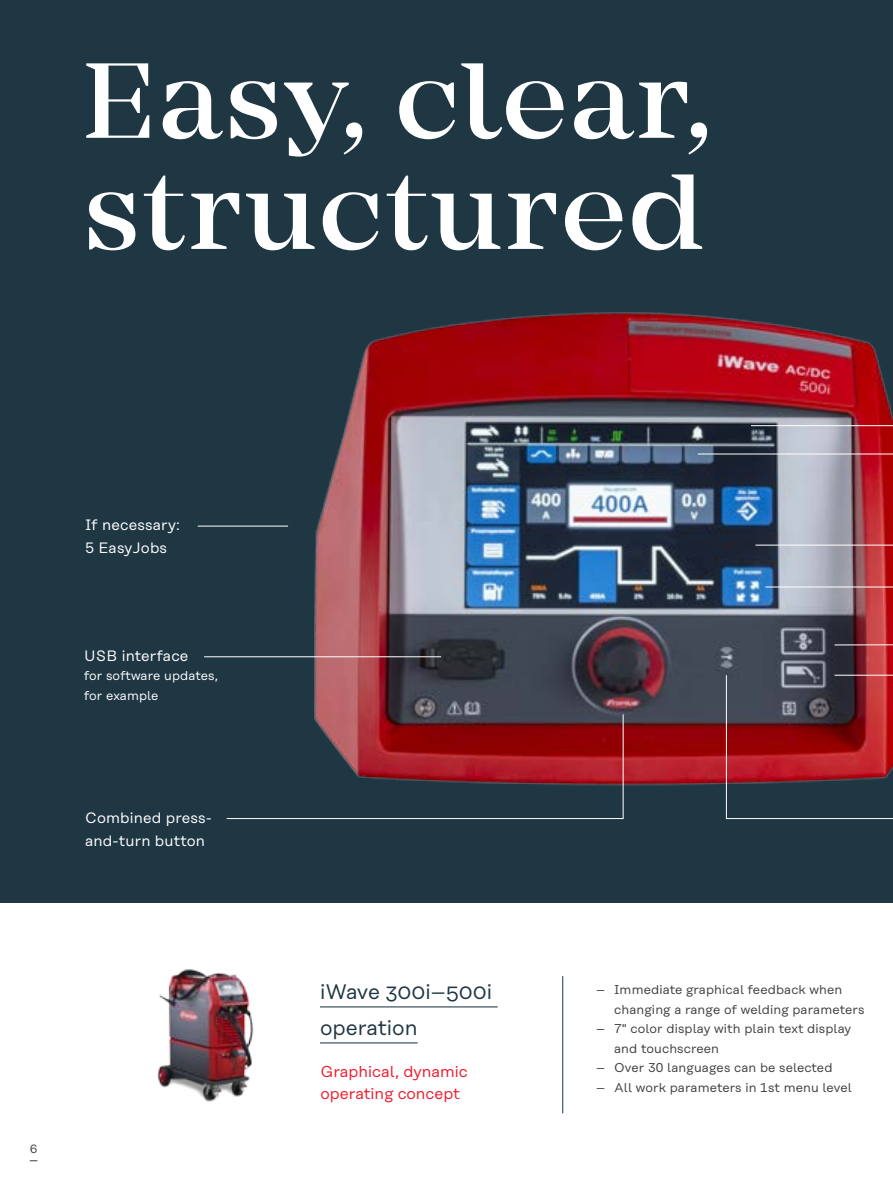
<style>
.page{position:relative;width:893px;height:1191px;background:#fff}
.page>*{position:absolute;margin:0;border:0;box-sizing:border-box;transform-origin:0 0}
.t1{font:500 111px/111px "Mirador";letter-spacing:.02em;color:#fff}
.t2{font:21px/36px "Rational Text";color:#1f3643}
.t3{font:15.75px/22.5px "Rational Text";color:#ee1b2d}
.t4{font:15px/22.5px "Rational Text";letter-spacing:.01em;color:#fff}
.t5{font:12.75px/19.5px "Rational Text";letter-spacing:.01em;color:#3e3e3f}
.t6{font:12.75px/19.5px "Rational Text";letter-spacing:.01em;color:#fff}
.t7{font:12px "Rational Text";color:#3e3e3f}
</style>
<div class="page">
<div style="left:0;top:0;width:893px;height:902px;background:#1f3643"></div>
<img style="left:197px;top:312px;width:696px;height:508px">
<hr style="left:751px;top:425px;width:142px;height:1px;background:#fff">
<hr style="left:698px;top:453px;width:195px;height:1px;background:#fff">
<hr style="left:198px;top:526px;width:90px;height:1px;background:#fff">
<hr style="left:755px;top:545px;width:138px;height:1px;background:#fff">
<hr style="left:765px;top:586px;width:128px;height:1px;background:#fff">
<hr style="left:834px;top:644px;width:59px;height:1px;background:#fff">
<svg style="left:726px;top:674px;width:167px;height:145px"></svg>
<svg style="left:226px;top:713px;width:398px;height:106px"></svg>
<hr style="left:204px;top:656px;width:237px;height:1px;background:#fff">
<img style="left:157px;top:969px;width:97px;height:133px">
<hr style="left:562px;top:976px;width:1px;height:137px;background:#1f3643">
<hr style="left:320px;top:1006px;width:178px;height:1px;background:#1f3643">
<hr style="left:320px;top:1042px;width:98px;height:1px;background:#1f3643">
<h1 class="t1" style="left:83px;top:46px;width:628px">Easy, clear, structured</h1>
<p class="t4" style="left:85px;top:514px;width:96px">If necessary:<br>5 EasyJobs</p>
<p class="t4" style="left:84px;top:644px;width:106px">USB interface</p>
<p class="t6" style="left:84px;top:666px;width:135px">for software updates, for example</p>
<p class="t4" style="left:85px;top:807px;width:128px">Combined press&shy;and-turn button</p>
<p class="t7" style="left:30px;top:1142px;width:9px">6</p>
<h2 class="t2" style="left:320px;top:974px;width:174px">iWave 300i–500i operation</h2>
<p class="t3" style="left:321px;top:1060px;width:149px">Graphical, dynamic operating concept</p>
<p class="t5" style="left:614px;top:980px;width:252px;text-indent:-18px">– Immediate graphical feedback when changing a range of welding parameters</p>
<p class="t5" style="left:614px;top:1019px;width:239px;text-indent:-18px">– 7" color display with plain text display and touchscreen</p>
<p class="t5" style="left:596px;top:1058px;width:238px">– Over 30 languages can be selected</p>
<p class="t5" style="left:596px;top:1077px;width:257px">– All work parameters in 1st menu level</p>
</div>
